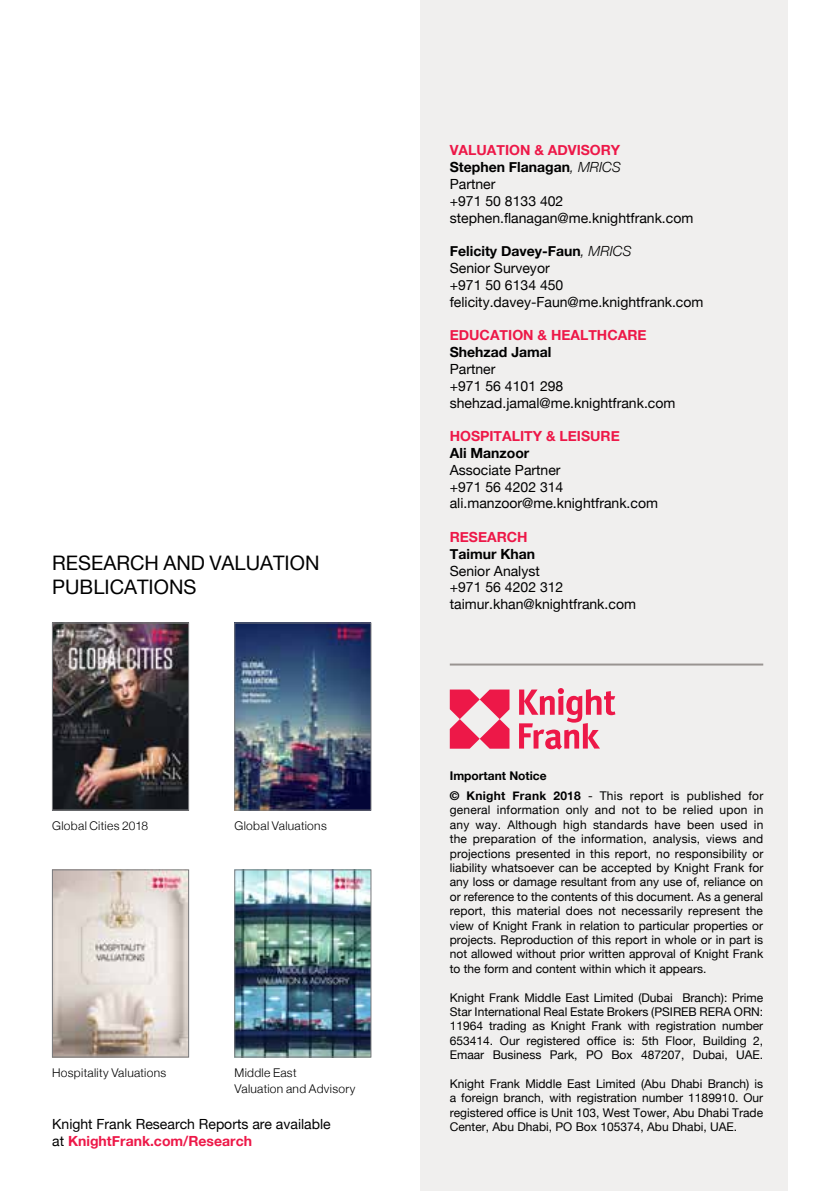
<style>
.page{position:relative;width:840px;height:1191px;background:#fff}
.page>*{position:absolute;margin:0;border:0;box-sizing:border-box;transform-origin:0 0}
.t1{font:20px/24px "Helvetica Neue";color:#000}
.t2{font:14px/16.8px "Helvetica Neue";color:#000}
.t3{font:700 14px "Helvetica Neue";color:#ed1848}
.t4{font:700 14px "Helvetica Neue";color:#000}
.t5{font:12px/14.4px "Helvetica Neue";color:#000;text-align:justify}
.t6{font:300 12px/16px "Helvetica Neue";letter-spacing:.025em;color:#000}
.t7{font:700 12px/20px "Helvetica Neue";color:#000}
.s1{font-weight:700;color:#ed1848}
.s2{font-weight:700}
.s3{font-weight:300;font-style:italic}
.s4{font-weight:400}
</style>
<div class="page">
<div style="left:420px;top:0;width:367px;height:1191px;background:#f0efee"></div>
<hr style="left:449px;top:663px;width:313px;height:2px;background:#a39e9c">
<svg style="left:449px;top:689px;width:60px;height:59px"></svg>
<svg style="left:519px;top:688px;width:96px;height:61px"></svg>
<img style="left:54px;top:871px;width:133px;height:184px">
<div style="left:52px;top:869px;width:137px;height:188px;border:1px solid #797a7d"></div>
<img style="left:236px;top:871px;width:133px;height:184px">
<div style="left:234px;top:869px;width:137px;height:188px;border:1px solid #797a7d"></div>
<img style="left:236px;top:625px;width:133px;height:183px">
<div style="left:234px;top:623px;width:137px;height:187px;border:1px solid #797a7d"></div>
<img style="left:54px;top:625px;width:132px;height:183px">
<div style="left:52px;top:623px;width:137px;height:187px;border:1px solid #797a7d"></div>
<h1 class="t1" style="left:52px;top:552px;width:269px">RESEARCH AND VALUATION<br>PUBLICATIONS</h1>
<p class="t6" style="left:52px;top:816px;width:98px">Global Cities 2018</p>
<p class="t6" style="left:234px;top:816px;width:94px">Global Valuations</p>
<p class="t6" style="left:52px;top:1063px;width:115px">Hospitality Valuations</p>
<p class="t2" style="left:52px;top:1116px;width:280px">Knight Frank Research Reports are available at <span class="s1">KnightFrank.com/Research</span></p>
<p class="t6" style="left:234px;top:1063px;width:122px">Middle East<br>Valuation and Advisory</p>
<p class="t2" style="left:449px;top:143px;width:245px"><span class="s1">VALUATION &amp; ADVISORY<br></span><span class="s2">Stephen Flanagan</span><span class="s3">, MRICS<br></span>Partner<br>+971 50 8133 402 stephen.flanagan@me.knightfrank.com</p>
<p class="t2" style="left:449px;top:244px;width:255px"><span class="s2">Felicity Davey-Faun</span><span class="s3">, MRICS<br></span>Senior Surveyor<br>+971 50 6134 450 felicity.davey-Faun@me.knightfrank.com</p>
<p class="t3" style="left:449px;top:324px;width:198px">EDUCATION &amp; HEALTHCARE</p>
<p class="t4" style="left:449px;top:341px;width:103px">Shehzad Jamal</p>
<p class="t2" style="left:449px;top:361px;width:227px">Partner<br>+971 56 4101 298 shehzad.jamal@me.knightfrank.com</p>
<p class="t3" style="left:449px;top:425px;width:171px">HOSPITALITY &amp; LEISURE</p>
<p class="t4" style="left:449px;top:442px;width:81px">Ali Manzoor</p>
<p class="t2" style="left:449px;top:462px;width:210px">Associate Partner<br>+971 56 4202 314 ali.manzoor@me.knightfrank.com</p>
<p class="t3" style="left:449px;top:526px;width:79px">RESEARCH</p>
<p class="t4" style="left:449px;top:543px;width:87px">Taimur Khan</p>
<p class="t2" style="left:449px;top:563px;width:188px">Senior Analyst<br>+971 56 4202 312 taimur.khan@knightfrank.com</p>
<p class="t7" style="left:449px;top:766px;width:315px">Important Notice<br>© Knight Frank 2018 <span class="s4">- This report is published for</span></p>
<p class="t5" style="left:449px;top:803px;width:315px">general information only and not to be relied upon in any way. Although high standards have been used in the preparation of the information, analysis, views and projections presented in this report, no responsibility or liability whatsoever can be accepted by Knight Frank for any loss or damage resultant from any use of, reliance on or reference to the contents of this document. As a general report, this material does not necessarily represent the view of Knight Frank in relation to particular properties or projects. Reproduction of this report in whole or in part is not allowed without prior written approval of Knight Frank to the form and content within which it appears.</p>
<p class="t5" style="left:449px;top:990px;width:315px">Knight Frank Middle East Limited (Dubai Branch): Prime Star International Real Estate Brokers (PSIREB RERA ORN:<br>11964 trading as Knight Frank with registration number 653414. Our registered office is: 5th Floor, Building 2, Emaar Business Park, PO Box 487207, Dubai, UAE.</p>
<p class="t5" style="left:449px;top:1077px;width:315px">Knight Frank Middle East Limited (Abu Dhabi Branch) is a foreign branch, with registration number 1189910. Our registered office is Unit 103, West Tower, Abu Dhabi Trade Center, Abu Dhabi, PO Box 105374, Abu Dhabi, UAE.</p>
</div>
